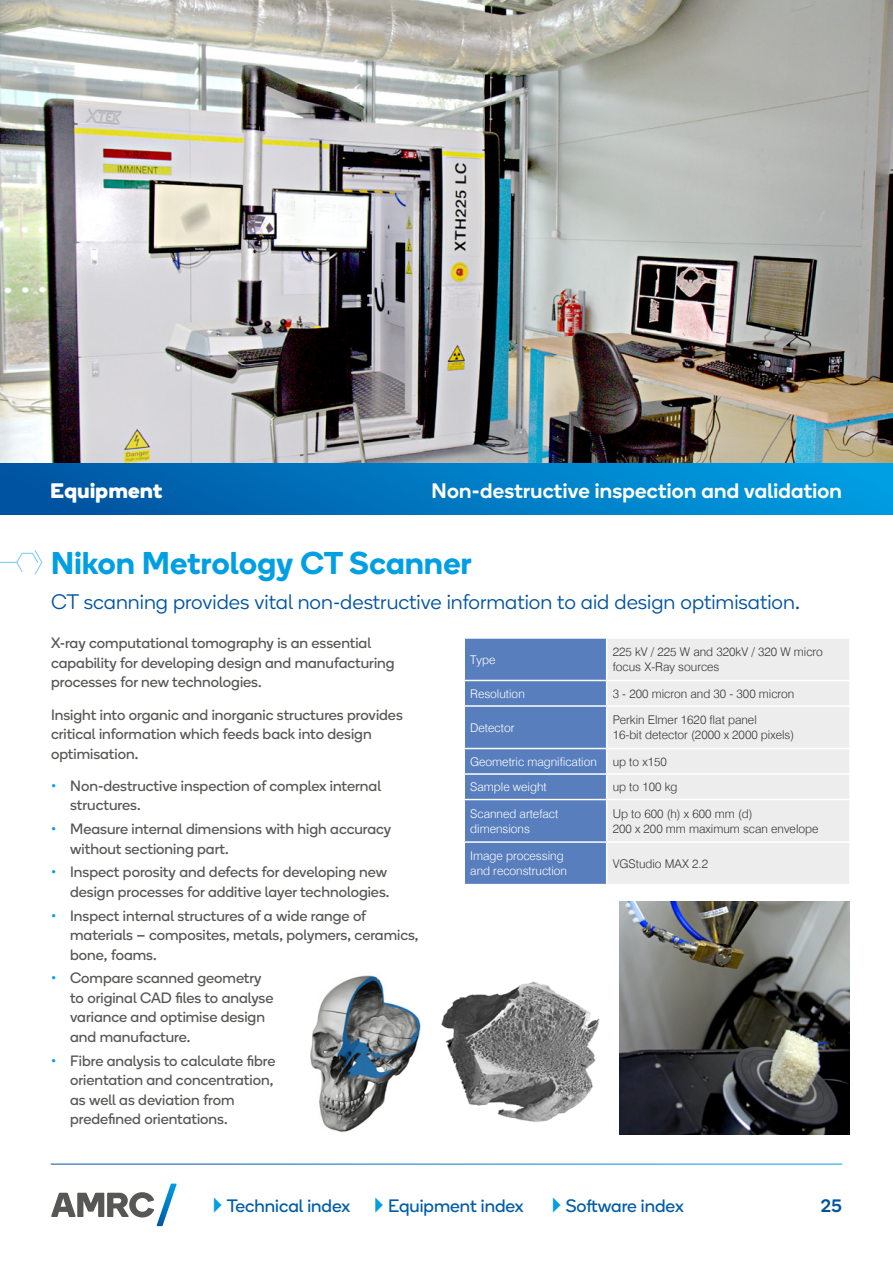
<style>
.page{position:relative;width:893px;height:1263px;background:#fff}
.page>*{position:absolute;margin:0;border:0;box-sizing:border-box;transform-origin:0 0}
.t1{font:600 31.5px "Boing";letter-spacing:.015em;color:#009fe3}
.t2{font:300 21px "Boing";color:#0053a1}
.t3{font:500 21px "Boing";letter-spacing:.015em;color:#fff}
.t4{font:700 21px "Boing";letter-spacing:.025em;color:#fff}
.t5{font:18px "Boing";color:#005da9}
.t6{font:500 18px "Boing";color:#0053a1}
.t7{font:15px/19.5px "Boing";color:#575756}
.t8{font:300 12px/15px "Swiss 721 BT";color:#373636}
.t9{font:300 12px/15px "Swiss 721 BT";color:#fff}
.s1{color:#009fe3}
</style>
<div class="page">
<img style="left:310px;top:975px;width:111px;height:157px">
<img style="left:441px;top:981px;width:159px;height:141px">
<img style="left:619px;top:901px;width:230px;height:233px">
<div style="left:607px;top:639px;width:242px;height:245px;background:#ededed"></div>
<hr style="left:607px;top:680px;width:244px;height:1px;background:#fff">
<hr style="left:607px;top:705px;width:244px;height:2px;background:#fff">
<hr style="left:607px;top:748px;width:244px;height:1px;background:#fff">
<hr style="left:607px;top:773px;width:244px;height:2px;background:#fff">
<svg style="left:464px;top:638px;width:143px;height:246px;background:#5e83c0"></svg>
<hr style="left:463px;top:799px;width:144px;height:1px;background:#fff">
<hr style="left:463px;top:800px;width:2px;height:41px;background:#fff">
<hr style="left:607px;top:799px;width:244px;height:1px;background:#fff">
<hr style="left:606px;top:800px;width:1px;height:41px;background:#fff">
<hr style="left:463px;top:841px;width:144px;height:2px;background:#fff">
<hr style="left:463px;top:843px;width:2px;height:41px;background:#fff">
<hr style="left:607px;top:841px;width:244px;height:2px;background:#fff">
<hr style="left:606px;top:843px;width:1px;height:41px;background:#fff">
<img style="left:0;top:0;width:893px;height:463px">
<svg style="left:51px;top:1183px;width:126px;height:43px"></svg>
<div style="left:0;top:463px;width:893px;height:51px;background:linear-gradient(to right,#0053a0,#009fe3)"></div>
<svg style="left:0;top:550px;width:43px;height:25px"></svg>
<h2 class="t4" style="left:51px;top:475px;width:113px">Equipment</h2>
<h2 class="t3" style="left:431px;top:476px;width:412px">Non-destructive inspection and validation</h2>
<h1 class="t1" style="left:51px;top:541px;width:422px">Nikon Metrology CT Scanner</h1>
<h2 class="t2" style="left:51px;top:589px;width:750px">CT scanning provides vital non-destructive information to aid design optimisation.</h2>
<p class="t7" style="left:51px;top:633px;width:345px">X-ray computational tomography is an essential capability for developing design and manufacturing processes for new technologies.</p>
<p class="t7" style="left:51px;top:705px;width:353px">Insight into organic and inorganic structures provides critical information which feeds back into design optimisation.</p>
<p class="t7" style="left:70px;top:776px;width:312px;text-indent:-19px"><span class="s1">•</span> Non-destructive inspection of complex internal structures.</p>
<p class="t7" style="left:70px;top:819px;width:323px;text-indent:-19px"><span class="s1">•</span> Measure internal dimensions with high accuracy without sectioning part.</p>
<p class="t7" style="left:51px;top:862px;width:340px;text-align:right"><span class="s1">•</span> Inspect porosity and defects for developing new design processes for additive layer technologies.</p>
<p class="t7" style="left:70px;top:906px;width:350px;text-indent:-19px"><span class="s1">•</span> Inspect internal structures of a wide range of materials – composites, metals, polymers, ceramics, bone, foams.</p>
<p class="t7" style="left:70px;top:968px;width:205px;text-indent:-19px"><span class="s1">•</span> Compare scanned geometry to original CAD files to analyse variance and optimise design and manufacture.</p>
<p class="t7" style="left:70px;top:1050px;width:207px;text-indent:-19px"><span class="s1">•</span> Fibre analysis to calculate fibre orientation and concentration, as well as deviation from predefined orientations.</p>
<p class="t9" style="left:470px;top:652px;width:27px">Type</p>
<p class="t8" style="left:613px;top:644px;width:212px">225 kV / 225 W and 320kV / 320 W micro focus X-Ray sources</p>
<p class="t9" style="left:470px;top:686px;width:56px">Resolution</p>
<p class="t8" style="left:613px;top:686px;width:183px">3 - 200 micron and 30 - 300 micron</p>
<p class="t9" style="left:470px;top:720px;width:46px">Detector</p>
<p class="t8" style="left:613px;top:712px;width:183px">Perkin Elmer 1620 flat panel<br>16-bit detector (2000 x 2000 pixels)</p>
<p class="t9" style="left:470px;top:754px;width:128px">Geometric magnification</p>
<p class="t8" style="left:613px;top:754px;width:56px">up to x150</p>
<p class="t9" style="left:470px;top:779px;width:78px">Sample weight</p>
<p class="t8" style="left:613px;top:779px;width:66px">up to 100 kg</p>
<p class="t9" style="left:470px;top:806px;width:90px">Scanned artefact dimensions</p>
<p class="t8" style="left:613px;top:806px;width:207px">Up to 600 (h) x 600 mm (d)<br>200 x 200 mm maximum scan envelope</p>
<p class="t9" style="left:470px;top:848px;width:98px">Image processing and reconstruction</p>
<p class="t8" style="left:613px;top:856px;width:97px">VGStudio MAX 2.2</p>
<p class="t5" style="left:205px;top:1194px;width:480px"><span class="s1">✔</span>Technical index <span class="s1">✔</span>Equipment index <span class="s1">✔</span>Software index</p>
<p class="t6" style="left:821px;top:1194px;width:23px">25</p>
</div>
